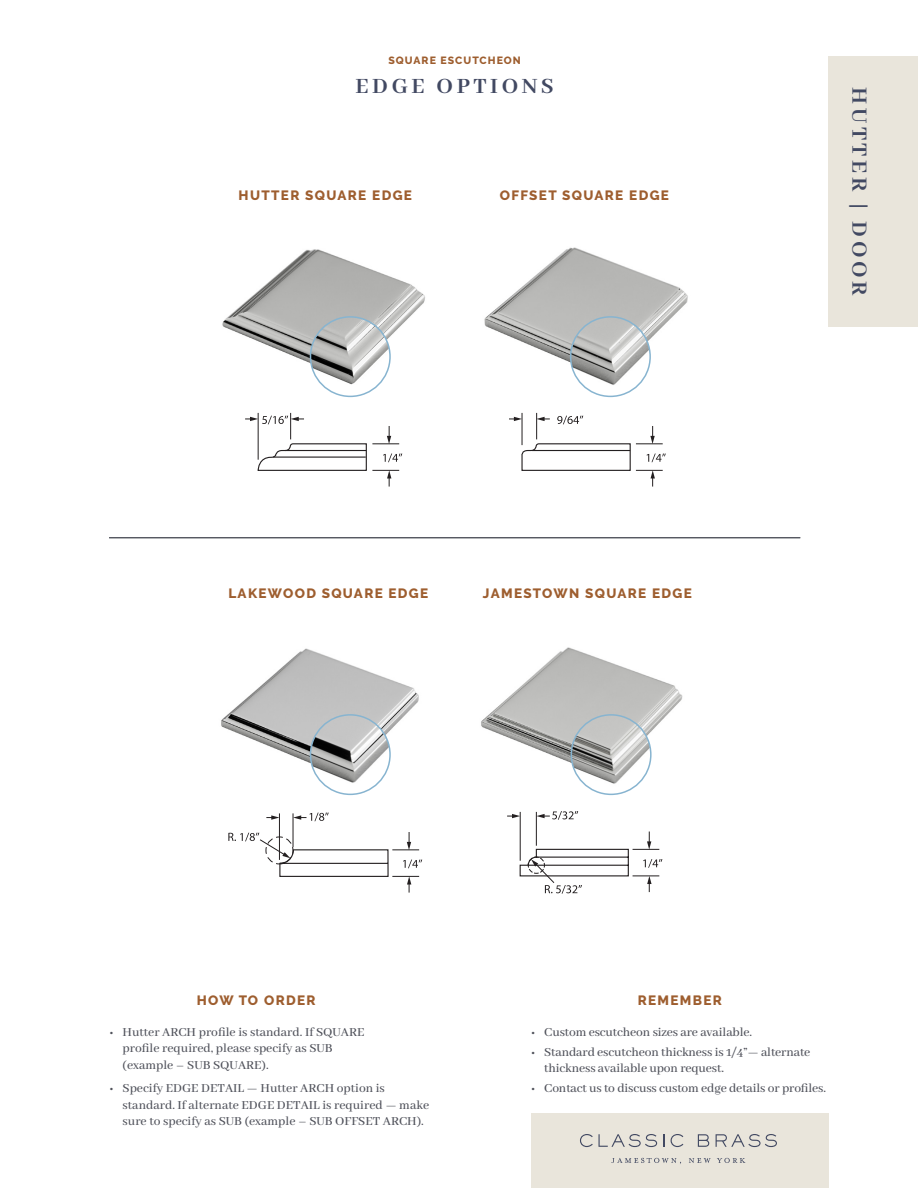
<style>
.page{position:relative;width:918px;height:1188px;background:#fff}
.page>*{position:absolute;margin:0;border:0;box-sizing:border-box;transform-origin:0 0}
.t1{font:700 24px "Abhaya Libre";letter-spacing:.15em;color:#424962}
.t2{font:500 13.5px/16.5px "Abhaya Libre";color:#4e5059}
.Subheads__Rust-Color{font:800 13.5px "Raleway";letter-spacing:.1em;color:#9e5e2f}
.t3{font:800 10.5px "Raleway";letter-spacing:.1em;color:#9e5e2f}
</style>
<div class="page">
<img style="left:484px;top:247px;width:204px;height:140px">
<img style="left:221px;top:648px;width:198px;height:144px">
<div style="left:531px;top:1113px;width:298px;height:75px;background:#e9e5db"></div>
<svg style="left:580px;top:1134px;width:13px;height:13px"></svg>
<svg style="left:599px;top:1134px;width:58px;height:13px"></svg>
<svg style="left:663px;top:1134px;width:1px;height:13px"></svg>
<svg style="left:671px;top:1134px;width:12px;height:13px"></svg>
<svg style="left:698px;top:1134px;width:11px;height:13px"></svg>
<svg style="left:716px;top:1134px;width:61px;height:13px"></svg>
<svg style="left:689px;top:1158px;width:22px;height:5px"></svg>
<svg style="left:717px;top:1158px;width:29px;height:5px"></svg>
<svg style="left:611px;top:1158px;width:70px;height:6px"></svg>
<hr style="left:109px;top:537px;width:691px;height:1px;background:#4e5059">
<div style="left:829px;top:56px;width:89px;height:270px;background:#e9e5db"></div>
<img style="left:222px;top:249px;width:203px;height:131px">
<img style="left:481px;top:647px;width:202px;height:144px">
<svg style="left:245px;top:413px;width:157px;height:74px"></svg>
<svg style="left:509px;top:413px;width:157px;height:74px"></svg>
<hr style="left:279px;top:813px;width:1px;height:47px;background:#231f20">
<hr style="left:293px;top:813px;width:1px;height:34px;background:#231f20">
<svg style="left:266px;top:815px;width:13px;height:5px"></svg>
<svg style="left:293px;top:813px;width:36px;height:8px"></svg>
<svg style="left:228px;top:832px;width:194px;height:61px"></svg>
<hr style="left:520px;top:812px;width:1px;height:49px;background:#231f20">
<hr style="left:536px;top:812px;width:1px;height:34px;background:#231f20">
<svg style="left:507px;top:814px;width:13px;height:4px"></svg>
<svg style="left:536px;top:811px;width:42px;height:9px"></svg>
<svg style="left:519px;top:832px;width:143px;height:62px"></svg>
<img style="left:571px;top:317px;width:79px;height:79px;border-radius:40px">
<div style="left:570px;top:316px;width:81px;height:81px;border:2px solid #87b4d0;border-radius:50%"></div>
<img style="left:311px;top:317px;width:79px;height:79px;border-radius:40px">
<div style="left:310px;top:316px;width:81px;height:81px;border:2px solid #87b4d0;border-radius:50%"></div>
<img style="left:311px;top:715px;width:79px;height:79px;border-radius:40px">
<div style="left:310px;top:714px;width:81px;height:81px;border:2px solid #87b4d0;border-radius:50%"></div>
<img style="left:571px;top:715px;width:80px;height:79px;border-radius:40px">
<div style="left:571px;top:714px;width:81px;height:81px;border:2px solid #87b4d0;border-radius:50%"></div>
<p class="t3" style="left:388px;top:54px;width:134px">SQUARE ESCUTCHEON</p>
<p class="t1" style="left:355px;top:73px;width:200px">EDGE OPTIONS</p>
<p class="Subheads__Rust-Color" style="left:239px;top:187px;width:175px">HUTTER SQUARE EDGE</p>
<p class="Subheads__Rust-Color" style="left:500px;top:187px;width:171px">OFFSET SQUARE EDGE</p>
<p class="Subheads__Rust-Color" style="left:228px;top:585px;width:201px">LAKEWOOD SQUARE EDGE</p>
<p class="Subheads__Rust-Color" style="left:483px;top:585px;width:210px">JAMESTOWN SQUARE EDGE</p>
<p class="t1" style="left:873px;top:87px;width:209px;rotate:90deg">HUTTER | DOOR</p>
<p class="Subheads__Rust-Color" style="left:197px;top:993px;width:120px">HOW TO ORDER</p>
<p class="Subheads__Rust-Color" style="left:638px;top:993px;width:86px">REMEMBER</p>
<p class="t2" style="left:123px;top:1024px;width:243px;text-indent:-14px">• Hutter ARCH profile is standard. If SQUARE profile required, please specify as SUB (example – SUB SQUARE).</p>
<p class="t2" style="left:123px;top:1081px;width:308px;text-indent:-14px">• Specify EDGE DETAIL — Hutter ARCH option is standard. If alternate EDGE DETAIL is required — make sure to specify as SUB (example – SUB OFFSET ARCH).</p>
<p class="t2" style="left:531px;top:1024px;width:223px">• Custom escutcheon sizes are available.</p>
<p class="t2" style="left:544px;top:1044px;width:268px;text-indent:-14px">• Standard escutcheon thickness is 1/4”— alternate thickness available upon request.</p>
<p class="t2" style="left:531px;top:1080px;width:297px">• Contact us to discuss custom edge details or profiles.</p>
</div>
